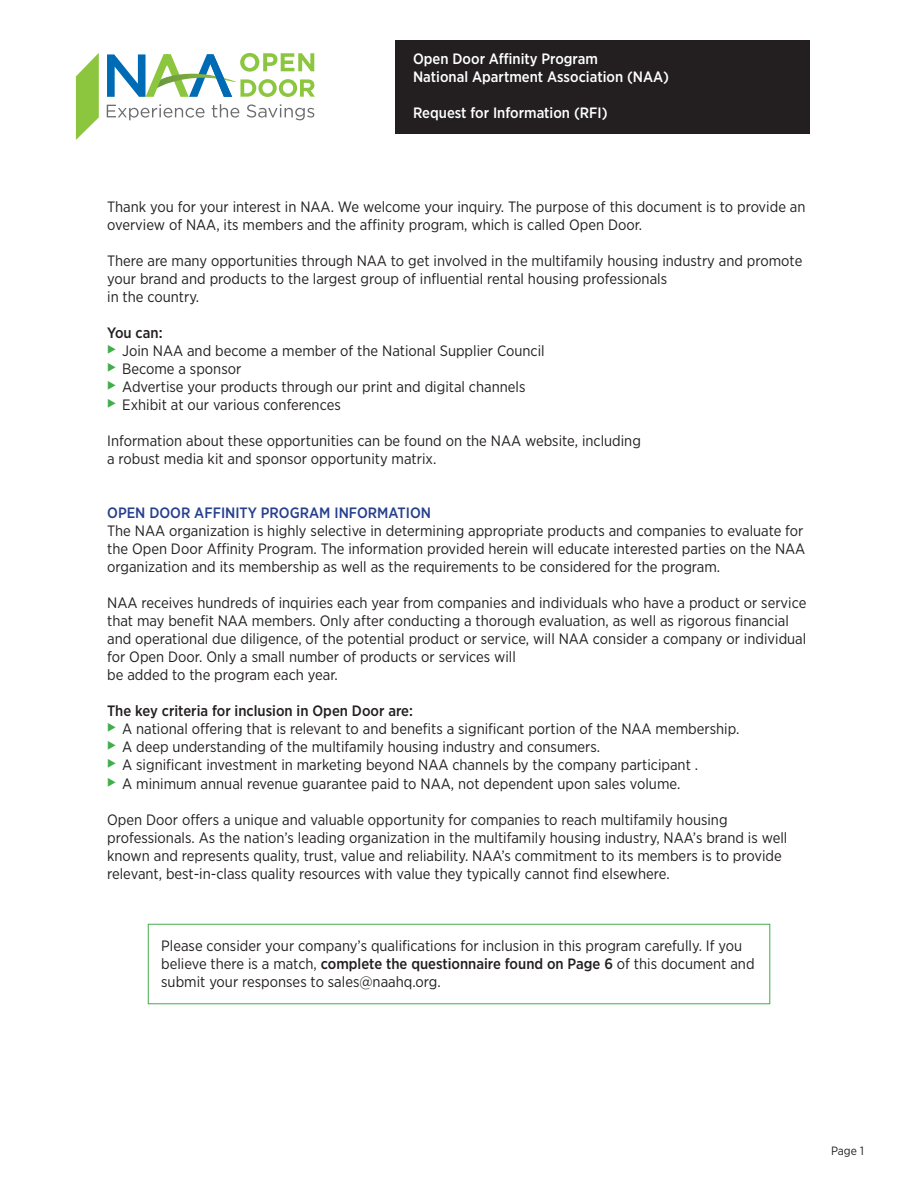
<style>
.page{position:relative;width:917px;height:1187px;background:#fff}
.page>*{position:absolute;margin:0;border:0;box-sizing:border-box;transform-origin:0 0}
.t1{font:15px/18px "Gotham Narrow";color:#231f20}
.t2{font:500 15px "Gotham Narrow";color:#fff}
.t3{font:500 15px "Gotham Narrow";color:#231f20}
.Headline{font:500 15px "Gotham Narrow";color:#253f8e}
.t4{font:12px "Gotham Narrow";color:#231f20}
.s1{font-weight:500}
</style>
<div class="page">
<div style="left:395px;top:40px;width:414px;height:93px;background:#231f20"></div>
<div style="left:148px;top:923px;width:621px;height:80px;border:1px solid #40ae49"></div>
<svg style="left:76px;top:53px;width:23px;height:87px"></svg>
<svg style="left:107px;top:104px;width:97px;height:16px"></svg>
<svg style="left:211px;top:104px;width:28px;height:14px"></svg>
<svg style="left:246px;top:104px;width:68px;height:16px"></svg>
<svg style="left:107px;top:53px;width:208px;height:44px"></svg>
<p class="t2" style="left:413px;top:50px;width:186px">Open Door Affinity Program</p>
<p class="t2" style="left:413px;top:68px;width:257px">National Apartment Association (NAA)</p>
<p class="t2" style="left:413px;top:104px;width:196px">Request for Information (RFI)</p>
<p class="t1" style="left:107px;top:197px;width:699px">Thank you for your interest in NAA. We welcome your inquiry. The purpose of this document is to provide an overview of NAA, its members and the affinity program, which is called Open Door.</p>
<p class="t1" style="left:107px;top:251px;width:696px">There are many opportunities through NAA to get involved in the multifamily housing industry and promote your brand and products to the largest group of influential rental housing professionals<br>in the country.</p>
<p class="t3" style="left:107px;top:323px;width:57px">You can:</p>
<p class="t1" style="left:107px;top:341px;width:439px"><sup>◆</sup> Join NAA and become a member of the National Supplier Council</p>
<p class="t1" style="left:107px;top:359px;width:136px"><sup>◆</sup> Become a sponsor</p>
<p class="t1" style="left:107px;top:377px;width:419px"><sup>◆</sup> Advertise your products through our print and digital channels</p>
<p class="t1" style="left:107px;top:395px;width:235px"><sup>◆</sup> Exhibit at our various conferences</p>
<p class="t1" style="left:107px;top:431px;width:535px">Information about these opportunities can be found on the NAA website, including a robust media kit and sponsor opportunity matrix.</p>
<p class="Headline" style="left:107px;top:503px;width:325px">OPEN DOOR AFFINITY PROGRAM INFORMATION</p>
<p class="t1" style="left:107px;top:521px;width:699px">The NAA organization is highly selective in determining appropriate products and companies to evaluate for the Open Door Affinity Program. The information provided herein will educate interested parties on the NAA organization and its membership as well as the requirements to be considered for the program.</p>
<p class="t1" style="left:107px;top:593px;width:700px">NAA receives hundreds of inquiries each year from companies and individuals who have a product or service that may benefit NAA members. Only after conducting a thorough evaluation, as well as rigorous financial and operational due diligence, of the potential product or service, will NAA consider a company or individual for Open Door. Only a small number of products or services will<br>be added to the program each year.</p>
<p class="t3" style="left:107px;top:701px;width:307px">The key criteria for inclusion in Open Door are:</p>
<p class="t1" style="left:107px;top:719px;width:633px"><sup>◆</sup> A national offering that is relevant to and benefits a significant portion of the NAA membership.</p>
<p class="t1" style="left:107px;top:737px;width:494px"><sup>◆</sup> A deep understanding of the multifamily housing industry and consumers.</p>
<p class="t1" style="left:107px;top:755px;width:592px"><sup>◆</sup> A significant investment in marketing beyond NAA channels by the company participant .</p>
<p class="t1" style="left:107px;top:773px;width:574px"><sup>◆</sup> A minimum annual revenue guarantee paid to NAA, not dependent upon sales volume.</p>
<p class="t1" style="left:107px;top:809px;width:681px">Open Door offers a unique and valuable opportunity for companies to reach multifamily housing professionals. As the nation’s leading organization in the multifamily housing industry, NAA’s brand is well known and represents quality, trust, value and reliability. NAA’s commitment to its members is to provide relevant, best-in-class quality resources with value they typically cannot find elsewhere.</p>
<p class="t1" style="left:161px;top:935px;width:594px">Please consider your company’s qualifications for inclusion in this program carefully. If you believe there is a match, <span class="s1">complete the questionnaire found on Page 6</span> of this document and submit your responses to sales@naahq.org.</p>
<p class="t4" style="left:830px;top:1142px;width:34px">Page 1</p>
</div>
